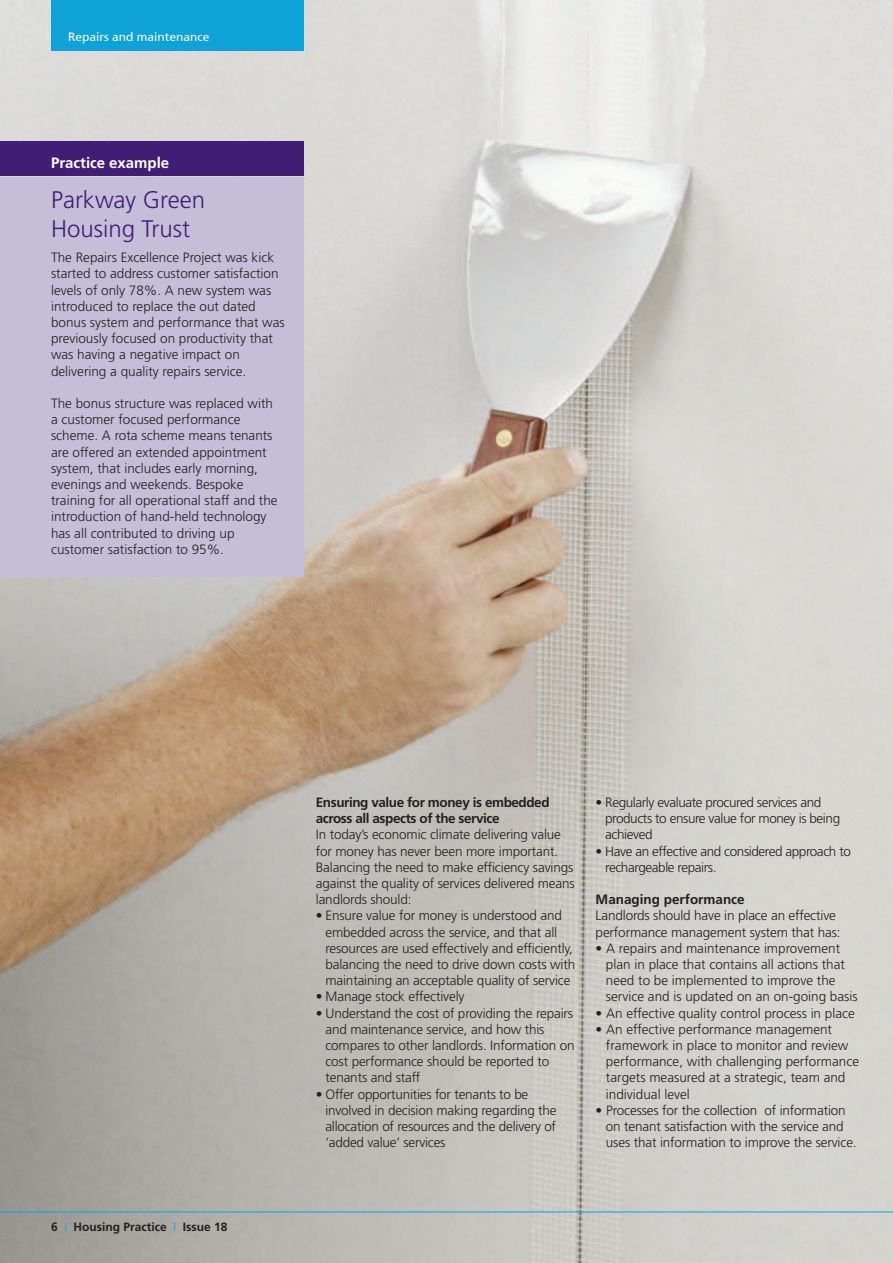
<style>
.page{position:relative;width:893px;height:1263px;background:#fff}
.page>*{position:absolute;margin:0;border:0;box-sizing:border-box;transform-origin:0 0}
.t1{font:300 24px/28.5px "Frutiger";color:#421d74}
.t2{font:700 15px "Frutiger";color:#fff}
.t3{font:300 13.5px/16.2px "Frutiger";letter-spacing:-.01em;color:#231f20}
.t4{font:300 13.5px/16.2px "Frutiger";letter-spacing:-.03em;color:#231f20}
.t5{font:700 13.5px/16.2px "Frutiger";letter-spacing:-.03em;color:#231f20}
.t6{font:700 13.5px "Frutiger";color:#231f20}
.t7{font:700 12px "Frutiger";color:#231f20}
.t8{font:12px "Frutiger Roman";color:#fff}
.s1{font-weight:300;color:#0fa2d6}
</style>
<div class="page">
<img style="left:0;top:0;width:893px;height:1263px">
<div style="left:51px;top:0;width:252px;height:51px;background:#0fa2d6"></div>
<hr style="left:0;top:1211px;width:893px;height:1px;background:#0fa2d6">
<div style="left:0;top:141px;width:303px;height:34px;background:#421d74"></div>
<div style="left:0;top:177px;width:303px;height:399px;background:#c5bed8"></div>
<p class="t8" style="left:68px;top:30px;width:143px">Repairs and maintenance</p>
<p class="t2" style="left:51px;top:157px;width:120px">Practice example</p>
<h1 class="t1" style="left:51px;top:187px;width:156px">Parkway Green<br>Housing Trust</h1>
<p class="t3" style="left:51px;top:250px;width:235px">The Repairs Excellence Project was kick started to address customer satisfaction levels of only 78%. A new system was introduced to replace the out dated bonus system and performance that was previously focused on productivity that was having a negative impact on delivering a quality repairs service.</p>
<p class="t3" style="left:51px;top:396px;width:228px">The bonus structure was replaced with a customer focused performance scheme. A rota scheme means tenants are offered an extended appointment system, that includes early morning, evenings and weekends. Bespoke training for all operational staff and the introduction of hand-held technology has all contributed to driving up customer satisfaction to 95%.</p>
<p class="t7" style="left:51px;top:1222px;width:178px">6 <span class="s1">I</span> Housing Practice <span class="s1">I</span> Issue 18</p>
<p class="t5" style="left:316px;top:795px;width:235px">Ensuring value for money is embedded across all aspects of the service</p>
<p class="t3" style="left:316px;top:828px;width:260px">In today’s economic climate delivering value for money has never been more important.<br>Balancing the need to make efficiency savings against the quality of services delivered means landlords should:</p>
<p class="t3" style="left:325px;top:909px;width:251px;text-indent:-10px">• Ensure value for money is understood and embedded across the service, and that all resources are used effectively and efficiently, balancing the need to drive down costs with maintaining an acceptable quality of service</p>
<p class="t3" style="left:316px;top:990px;width:150px">• Manage stock effectively</p>
<p class="t3" style="left:325px;top:1006px;width:251px;text-indent:-10px">• Understand the cost of providing the repairs and maintenance service, and how this compares to other landlords. Information on cost performance should be reported to tenants and staff</p>
<p class="t3" style="left:325px;top:1087px;width:233px;text-indent:-10px">• Offer opportunities for tenants to be involved in decision making regarding the allocation of resources and the delivery of ‘added value’ services</p>
<p class="t4" style="left:605px;top:795px;width:236px;text-indent:-10px">• Regularly evaluate procured services and products to ensure value for money is being achieved</p>
<p class="t4" style="left:605px;top:844px;width:247px;text-indent:-10px">• Have an effective and considered approach to rechargeable repairs.</p>
<p class="t6" style="left:596px;top:894px;width:151px">Managing performance</p>
<p class="t3" style="left:596px;top:909px;width:247px">Landlords should have in place an effective performance management system that has:</p>
<p class="t3" style="left:606px;top:941px;width:253px;text-indent:-10px">• A repairs and maintenance improvement plan in place that contains all actions that need to be implemented to improve the service and is updated on an on-going basis</p>
<p class="t3" style="left:596px;top:1006px;width:261px">• An effective quality control process in place</p>
<p class="t3" style="left:606px;top:1022px;width:255px;text-indent:-10px">• An effective performance management framework in place to monitor and review performance, with challenging performance targets measured at a strategic, team and individual level</p>
<p class="t3" style="left:606px;top:1103px;width:252px;text-indent:-10px">• Processes for the collection of information on tenant satisfaction with the service and uses that information to improve the service.</p>
</div>
